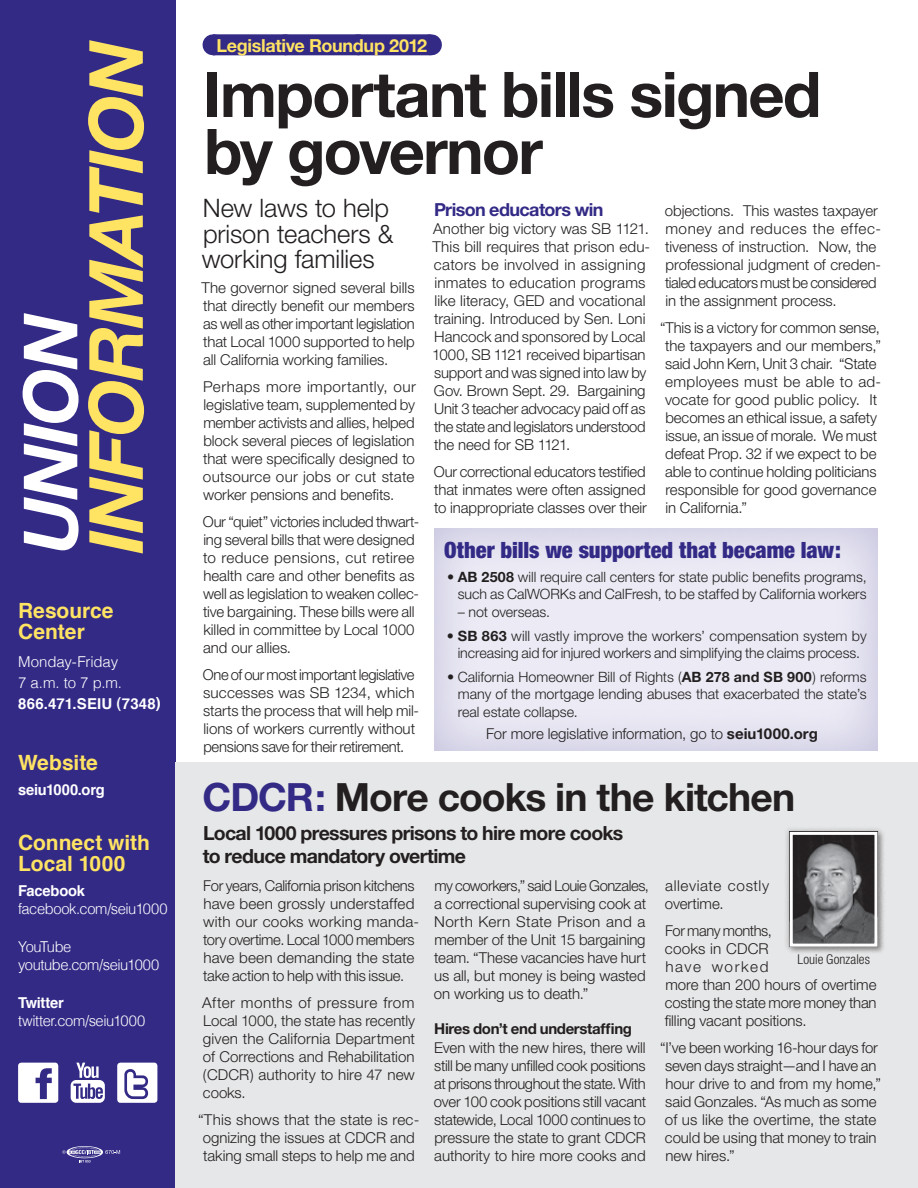
<style>
.page{position:relative;width:918px;height:1188px;background:#fff}
.page>*{position:absolute;margin:0;border:0;box-sizing:border-box;transform-origin:0 0}
.t1{font:700 63px/57px "Helvetica Neue";letter-spacing:-.03em;color:#231f20}
.t2{font:700 39px "Helvetica Neue";letter-spacing:-.025em;color:#231f20}
.t3{font:300 25.5px/25.5px "Helvetica Neue";letter-spacing:-.005em;color:#231f20}
.t4{font:900 condensed 22.5px "Helvetica Neue";color:#332a86}
.t5{font:700 21px/21px "Helvetica";color:#ffe363}
.t6{font:700 19.5px/22.5px "Helvetica Neue";letter-spacing:-.035em;color:#231f20}
.t7{font:700 18px "Helvetica Neue";letter-spacing:-.02em;color:#ffe363}
.t8{font:700 18px "Helvetica Neue";letter-spacing:-.035em;color:#332a86}
.t9{font:300 15px/18px "Helvetica Neue";letter-spacing:-.005em;color:#231f20}
.t10{font:300 15px/21px "Helvetica";letter-spacing:-.025em;color:#fff}
.t11{font:700 15px "Helvetica";letter-spacing:-.015em;color:#fff}
.t12{font:700 15px "Helvetica Neue";letter-spacing:-.025em;color:#231f20}
.t13{font:300 15px/18px "Helvetica Neue";letter-spacing:.03em;color:#231f20}
.t14{font:700 15px "Helvetica";letter-spacing:.015em;color:#fff}
.t15{font:300 14.25px/17.2px "Helvetica Neue";color:#231f20;text-align:right}
.t16{font:300 condensed 13.5px "Helvetica Neue";letter-spacing:.005em;color:#231f20}
.s1{font-weight:700}
.s2{color:#332a86}
</style>
<div class="page">
<div style="left:0;top:0;width:176px;height:1188px;background:#332a86"></div>
<div style="left:117px;top:1063px;width:40px;height:40px;background:#fff;border-radius:3px"></div>
<svg style="left:124px;top:1069px;width:25px;height:30px"></svg>
<div style="left:71px;top:1080px;width:34px;height:23px;background:#fff;border-radius:5px"></div>
<svg style="left:76px;top:1063px;width:23px;height:15px"></svg>
<svg style="left:73px;top:1084px;width:30px;height:15px"></svg>
<svg style="left:18px;top:1063px;width:40px;height:40px"></svg>
<svg style="left:88px;top:40px;width:56px;height:514px"></svg>
<svg style="left:23px;top:313px;width:56px;height:237px"></svg>
<svg style="left:62px;top:1146px;width:58px;height:17px"></svg>
<div style="left:176px;top:763px;width:742px;height:425px;background:#e6e7e8"></div>
<div style="left:213px;top:34px;width:217px;height:21px;background:#332a86"></div>
<svg style="left:285px;top:34px;width:109px;height:1px"></svg>
<svg style="left:430px;top:34px;width:1px;height:21px"></svg>
<div style="left:784px;top:825px;width:100px;height:128px;background:#231f20;opacity:.25"></div>
<img style="left:794px;top:836px;width:80px;height:107px">
<div style="left:790px;top:832px;width:88px;height:115px;border:3px solid #fff"></div>
<div style="left:420px;top:513px;width:469px;height:239px;background:#332a86;opacity:.2"></div>
<h3 class="t5" style="left:18px;top:600px;width:97px">Resource<br>Center</h3>
<p class="t10" style="left:18px;top:651px;width:106px">Monday-Friday<br>7 a.m. to 7 p.m.</p>
<p class="t14" style="left:18px;top:691px;width:144px">866.471.SEIU (7348)</p>
<h3 class="t5" style="left:18px;top:753px;width:81px">Website</h3>
<p class="t11" style="left:18px;top:778px;width:88px">seiu1000.org</p>
<h3 class="t5" style="left:18px;top:832px;width:133px">Connect with<br>Local 1000</h3>
<p class="t11" style="left:18px;top:878px;width:68px">Facebook</p>
<p class="t10" style="left:18px;top:898px;width:151px">facebook.com/seiu1000</p>
<p class="t10" style="left:18px;top:937px;width:143px;line-height:18px">YouTube youtube.com/seiu1000</p>
<p class="t11" style="left:18px;top:991px;width:47px">Twitter</p>
<p class="t10" style="left:18px;top:1010px;width:129px">twitter.com/seiu1000</p>
<p class="t7" style="left:217px;top:34px;width:212px">Legislative Roundup 2012</p>
<h1 class="t1" style="left:203px;top:65px;width:620px">Important bills signed by governor</h1>
<h3 class="t3" style="left:202px;top:195px;width:193px">New laws to help prison teachers &amp; working families</h3>
<p class="t9" style="left:202px;top:278px;width:215px;text-align:justify">The governor signed several bills that directly benefit our members as well as other important legislation that Local 1000 supported to help all California working families.</p>
<p class="t9" style="left:203px;top:377px;width:214px;text-align:justify">Perhaps more importantly, our legislative team, supplemented by member activists and allies, helped block several pieces of legislation that were specifically designed to outsource our jobs or cut state worker pensions and benefits.</p>
<p class="t9" style="left:203px;top:512px;width:218px">Our “quiet” victories included thwart&shy;ing several bills that were designed to reduce pensions, cut retiree health care and other benefits as well as legislation to weaken collec&shy;tive bargaining. These bills were all killed in committee by Local 1000 and our allies.</p>
<p class="t9" style="left:203px;top:665px;width:218px">One of our most important legislative successes was SB 1234, which starts the process that will help mil&shy;lions of workers currently without pensions save for their retirement.</p>
<p class="t8" style="left:434px;top:198px;width:171px">Prison educators win</p>
<p class="t9" style="left:432px;top:219px;width:220px">Another big victory was SB 1121.<br>This bill requires that prison edu&shy;cators be involved in assigning inmates to education programs like literacy, GED and vocational training. Introduced by Sen. Loni<br>Hancock and sponsored by Local<br>1000, SB 1121 received bipartisan support and was signed into law by<br>Gov. Brown Sept. 29. Bargaining<br>Unit 3 teacher advocacy paid off as the state and legislators understood the need for SB 1121.</p>
<p class="t9" style="left:434px;top:462px;width:214px;text-align:justify">Our correctional educators testified that inmates were often assigned to inappropriate classes over their</p>
<p class="t9" style="left:665px;top:201px;width:218px">objections. This wastes taxpayer money and reduces the effec&shy;tiveness of instruction. Now, the professional judgment of creden&shy;tialed educators must be considered in the assignment process.</p>
<p class="t9" style="left:665px;top:318px;width:218px;text-indent:-5px">“This is a victory for common sense, the taxpayers and our members,” said John Kern, Unit 3 chair. “State employees must be able to ad&shy;vocate for good public policy. It becomes an ethical issue, a safety issue, an issue of morale. We must defeat Prop. 32 if we expect to be able to continue holding politicians responsible for good governance in California.”</p>
<h3 class="t4" style="left:444px;top:536px;width:398px">Other bills we supported that became law:</h3>
<p class="t15" style="left:447px;top:568px;width:421px">• <span class="s1">AB 2508</span> will require call centers for state public benefits programs, such as CalWORKs and CalFresh, to be staffed by California workers</p>
<p class="t15" style="left:458px;top:603px;width:94px">– not overseas.</p>
<p class="t15" style="left:447px;top:627px;width:421px;text-align:center">• <span class="s1">SB 863</span> will vastly improve the workers’ compensation system by increasing aid for injured workers and simplifying the claims process.</p>
<p class="t15" style="left:458px;top:668px;width:410px;line-height:17.7px;text-align:justify;text-indent:-11px">• California Homeowner Bill of Rights (<span class="s1">AB 278 and SB 900</span>) reforms many of the mortgage lending abuses that exacerbated the state’s real estate collapse.</p>
<p class="t9" style="left:486px;top:724px;width:333px">For more legislative information, go to <span class="s1">seiu1000.org</span></p>
<h2 class="t2" style="left:203px;top:773px;width:594px"><span class="s2">CDCR:</span> More cooks in the kitchen</h2>
<h3 class="t6" style="left:203px;top:821px;width:422px">Local 1000 pressures prisons to hire more cooks to reduce mandatory overtime</h3>
<p class="t9" style="left:203px;top:876px;width:218px">For years, California prison kitchens have been grossly understaffed with our cooks working manda&shy;tory overtime. Local 1000 members have been demanding the state take action to help with this issue.</p>
<p class="t9" style="left:202px;top:993px;width:214px;text-align:justify">After months of pressure from Local 1000, the state has recently given the California Department of Corrections and Rehabilitation (CDCR) authority to hire 47 new cooks.</p>
<p class="t9" style="left:198px;top:1110px;width:223px;text-align:center">“This shows that the state is rec&shy;ognizing the issues at CDCR and taking small steps to help me and</p>
<p class="t9" style="left:434px;top:876px;width:216px">my coworkers,” said Louie Gonzales, a correctional supervising cook at<br>North Kern State Prison and a member of the Unit 15 bargaining team. “These vacancies have hurt us all, but money is being wasted on working us to death.”</p>
<p class="t12" style="left:434px;top:1020px;width:199px">Hires don’t end understaffing</p>
<p class="t9" style="left:434px;top:1038px;width:214px;text-align:justify">Even with the new hires, there will still be many unfilled cook positions at prisons throughout the state. With over 100 cook positions still vacant statewide, Local 1000 continues to pressure the state to grant CDCR authority to hire more cooks and</p>
<p class="t13" style="left:665px;top:876px;width:106px">alleviate costly overtime.</p>
<p class="t9" style="left:665px;top:921px;width:213px">For many months,<br>cooks in CDCR<br>have worked<br>more than 200 hours of overtime costing the state more money than filling vacant positions.</p>
<p class="t9" style="left:665px;top:1038px;width:218px;text-indent:-5px">“I’ve been working 16-hour days for seven days straight—and I have an hour drive to and from my home,” said Gonzales. “As much as some of us like the overtime, the state could be using that money to train new hires.”</p>
<p class="t16" style="left:798px;top:951px;width:74px">Louie Gonzales</p>
</div>
